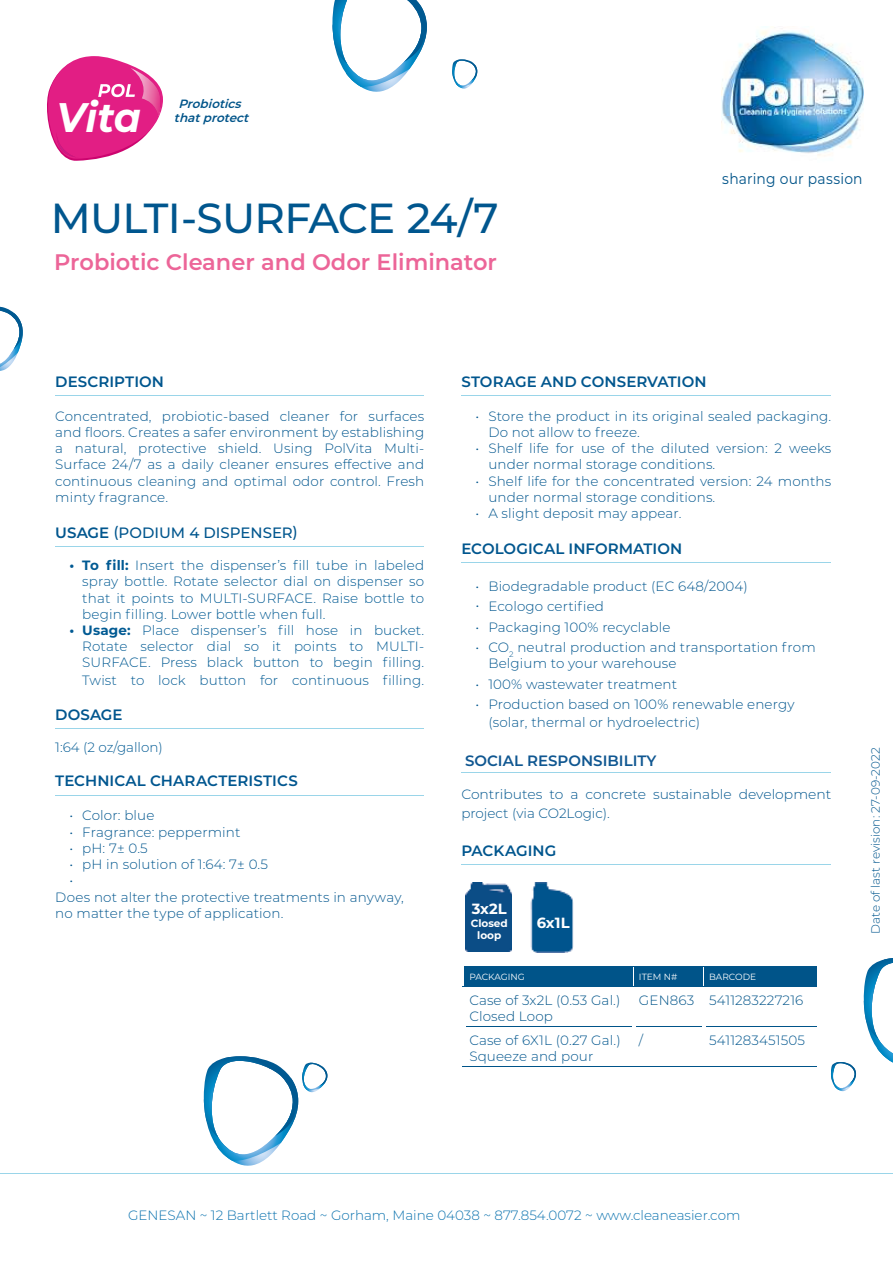
<style>
.page{position:relative;width:893px;height:1263px;background:#fff}
.page>*{position:absolute;margin:0;border:0;box-sizing:border-box;transform-origin:0 0}
.t1{font:500 42px "Montserrat";letter-spacing:-.02em;color:#00568e}
.t2{font:italic 700 41.25px "Montserrat";color:#fff;scale:.95 1}
.t3{font:600 22.5px "Montserrat";color:#ec6598}
.t4{font:600 15px "Montserrat";letter-spacing:.005em;color:#00568e}
.t5{font:600 15px "Montserrat";letter-spacing:.005em;color:#00568f}
.t6{font:500 15px "Montserrat";letter-spacing:.005em;color:#00568e}
.t7{font:600 15px "Montserrat";color:#105791}
.t8{font:15px "Montserrat";letter-spacing:.015em;color:#005489;scale:.92 1}
.t9{font:700 14.7px "Montserrat";color:#fff}
.t10{font:300 13.5px/16.2px "Montserrat";letter-spacing:.01em;color:#00568e}
.t11{font:300 13.5px/16.2px "Montserrat";letter-spacing:.01em;color:#005a93;text-align:justify}
.t12{font:300 13.5px "Montserrat";color:#0c73af}
.t13{font:300 13.5px/16.2px "Montserrat";letter-spacing:.01em;color:#005489}
.t14{font:300 12px "Montserrat";color:#00568e}
.t15{font:italic 600 12px/14.4px "Montserrat";color:#005489;text-align:center}
.t16{font:700 10.5px/12.6px "Montserrat";color:#fff;text-align:center}
.t17{font:9px "Montserrat";color:#fff}
.s1{font-weight:600}
.s2{font-weight:700}
</style>
<div class="page">
<hr style="left:55px;top:395px;width:369px;height:1px;background:#9ad5e9">
<hr style="left:55px;top:546px;width:369px;height:1px;background:#9ad5e9">
<hr style="left:55px;top:728px;width:369px;height:1px;background:#9ad5e9">
<hr style="left:55px;top:795px;width:369px;height:1px;background:#9ad5e9">
<hr style="left:461px;top:395px;width:370px;height:1px;background:#9ad5e9">
<hr style="left:461px;top:562px;width:370px;height:1px;background:#9ad5e9">
<hr style="left:461px;top:772px;width:370px;height:1px;background:#9ad5e9">
<hr style="left:461px;top:864px;width:370px;height:1px;background:#9ad5e9">
<svg style="left:332px;top:0;width:95px;height:92px"></svg>
<svg style="left:204px;top:1056px;width:123px;height:110px"></svg>
<svg style="left:452px;top:59px;width:25px;height:30px"></svg>
<svg style="left:0;top:307px;width:23px;height:64px"></svg>
<hr style="left:0;top:1173px;width:893px;height:1px;background:#9ad5e9">
<svg style="left:863px;top:958px;width:30px;height:105px"></svg>
<svg style="left:831px;top:1062px;width:25px;height:29px"></svg>
<img style="left:722px;top:26px;width:141px;height:130px">
<svg style="left:47px;top:56px;width:116px;height:105px"></svg>
<hr style="left:462px;top:986px;width:172px;height:1px;background:#005489">
<hr style="left:634px;top:986px;width:70px;height:1px;background:#005489">
<div style="left:464px;top:967px;width:353px;height:19px;background:#005489"></div>
<hr style="left:704px;top:986px;width:113px;height:1px;background:#005489">
<hr style="left:465px;top:1026px;width:167px;height:1px;background:#005489">
<hr style="left:635px;top:1026px;width:67px;height:1px;background:#005489">
<hr style="left:462px;top:1066px;width:172px;height:1px;background:#005489">
<hr style="left:634px;top:1066px;width:70px;height:1px;background:#005489">
<hr style="left:705px;top:1026px;width:112px;height:1px;background:#005489">
<hr style="left:704px;top:1066px;width:113px;height:1px;background:#005489">
<img style="left:465px;top:882px;width:47px;height:69px">
<img style="left:530px;top:882px;width:43px;height:70px">
<h2 class="t2" style="left:56px;top:94px;width:91px">Vita</h2>
<p class="t15" style="left:174px;top:97px;width:79px">Probiotics thatprotect</p>
<h1 class="t1" style="left:51px;top:198px;width:449px">MULTI-SURFACE 24/7</h1>
<h3 class="t3" style="left:54px;top:253px;width:444px">Probiotic Cleaner and Odor Eliminator</h3>
<p class="t8" style="left:722px;top:172px;width:154px">sharing our passion</p>
<p class="t4" style="left:55px;top:375px;width:110px">DESCRIPTION</p>
<p class="t10" style="left:55px;top:408px;width:370px;text-align:justify">Concentrated, probiotic-based cleaner for surfaces and floors. Creates a safer environment by establishing a natural, protective shield. Using PolVita Multi-Surface 24/7 as a daily cleaner ensures effective and continuous cleaning and optimal odor control. Fresh minty fragrance.</p>
<p class="t6" style="left:55px;top:525px;width:244px"><span class="s1">USAGE</span> (PODIUM 4 DISPENSER)</p>
<p class="t11" style="left:82px;top:558px;width:343px;text-indent:-13px"><span class="s2">• To fill:</span> Insert the dispenser’s fill tube in labeled spray bottle. Rotate selector dial on dispenser so that it points to MULTI-SURFACE. Raise bottle to begin filling. Lower bottle when full.</p>
<p class="t11" style="left:82px;top:623px;width:343px;text-indent:-13px"><span class="s2">• Usage:</span> Place dispenser’s fill hose in bucket.<br>Rotate selector dial so it points to MULTI-SURFACE. Press black button to begin filling.</p>
<p class="t11" style="left:82px;top:673px;width:343px">Twist to lock button for continuous filling.</p>
<p class="t4" style="left:55px;top:708px;width:69px">DOSAGE</p>
<p class="t11" style="left:55px;top:740px;width:109px">1:64 (2 oz/gallon)</p>
<p class="t5" style="left:55px;top:775px;width:244px">TECHNICAL CHARACTERISTICS</p>
<p class="t10" style="left:70px;top:808px;width:86px">• Color: blue</p>
<p class="t10" style="left:70px;top:824px;width:172px">• Fragrance: peppermint</p>
<p class="t10" style="left:70px;top:840px;width:80px">• pH: 7± 0.5</p>
<p class="t10" style="left:70px;top:857px;width:200px">• pH in solution of 1:64: 7± 0.5</p>
<p class="t10" style="left:70px;top:873px;width:5px">•</p>
<p class="t10" style="left:55px;top:889px;width:350px">Does not alter the protective treatments in anyway,</p>
<p class="t10" style="left:55px;top:905px;width:230px">no matter the type of application.</p>
<p class="t4" style="left:461px;top:375px;width:247px">STORAGE AND CONSERVATION</p>
<p class="t10" style="left:488px;top:408px;width:344px;text-indent:-13px">• Store the product in its original sealed packaging.<br>Do not allow to freeze.</p>
<p class="t10" style="left:488px;top:441px;width:344px;text-indent:-13px">• Shelf life for use of the diluted version: 2 weeks under normal storage conditions.</p>
<p class="t10" style="left:488px;top:473px;width:344px;text-indent:-13px">• Shelf life for the concentrated version: 24 months under normal storage conditions.</p>
<p class="t10" style="left:476px;top:506px;width:207px">• A slight deposit may appear.</p>
<p class="t4" style="left:461px;top:542px;width:222px">ECOLOGICAL INFORMATION</p>
<p class="t10" style="left:476px;top:578px;width:274px">• Biodegradable product (EC 648/2004)</p>
<p class="t10" style="left:476px;top:599px;width:130px">• Ecologo certified</p>
<p class="t10" style="left:476px;top:619px;width:196px">• Packaging 100% recyclable</p>
<p class="t10" style="left:488px;top:640px;width:329px;text-indent:-13px">• CO<sub>2</sub> neutral production and transportation from<br>Belgium to your warehouse</p>
<p class="t10" style="left:476px;top:676px;width:203px">• 100% wastewater treatment</p>
<p class="t10" style="left:488px;top:696px;width:308px;line-height:18px;text-indent:-13px">• Production based on 100% renewable energy (solar, thermal or hydroelectric)</p>
<p class="t4" style="left:461px;top:752px;width:202px">SOCIAL RESPONSABILITY</p>
<p class="t10" style="left:461px;top:785px;width:371px;line-height:19.5px">Contributes to a concrete sustainable development project (via CO2Logic).</p>
<p class="t4" style="left:461px;top:844px;width:96px">PACKAGING</p>
<p class="t7" style="left:465px;top:750px;width:193px">SOCIAL RESPONSIBILITY</p>
<p class="t9" style="left:472px;top:902px;width:37px">3x2L</p>
<p class="t16" style="left:471px;top:917px;width:39px">Closed loop</p>
<p class="t9" style="left:537px;top:916px;width:34px">6x1L</p>
<p class="t17" style="left:469px;top:973px;width:57px">PACKAGING</p>
<p class="t17" style="left:639px;top:973px;width:40px">ITEM N#</p>
<p class="t17" style="left:709px;top:973px;width:49px">BARCODE</p>
<p class="t13" style="left:469px;top:992px;width:153px">Case of 3x2L (0.53 Gal.)<br>Closed Loop</p>
<p class="t13" style="left:639px;top:992px;width:166px">GEN863 5411283227216</p>
<p class="t10" style="left:469px;top:1032px;width:153px">Case of 6X1L (0.27 Gal.)<br>Squeeze and pour</p>
<p class="t13" style="left:639px;top:1032px;width:7px">/</p>
<p class="t10" style="left:709px;top:1032px;width:97px">5411283451505</p>
<p class="t14" style="left:870px;top:934px;width:188px;rotate:-90deg">Date of last revision: 27-09-2022</p>
<p class="t12" style="left:128px;top:1206px;width:614px">GENESAN ~ 12 Bartlett Road ~ Gorham, Maine 04038 ~ 877.854.0072 ~ www.cleaneasier.com</p>
</div>
